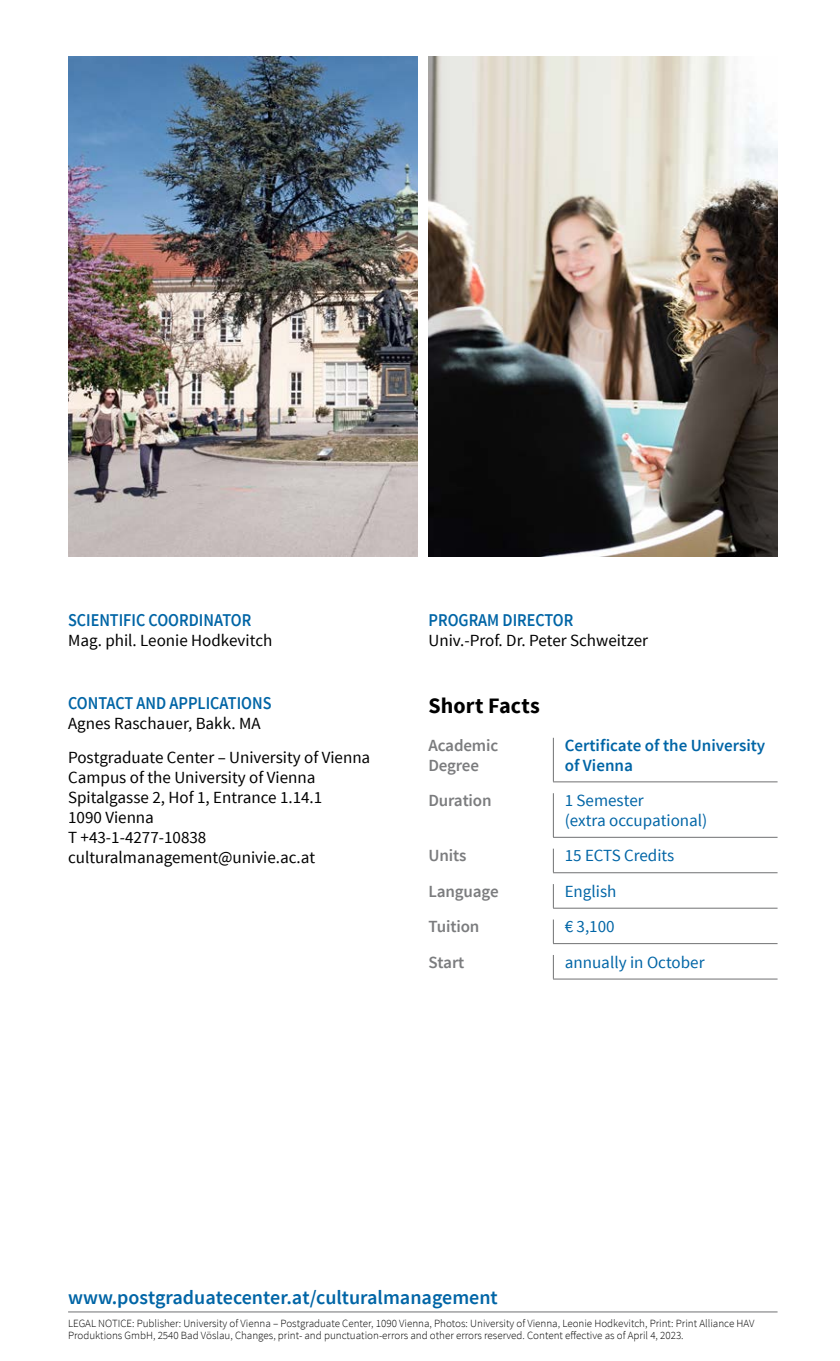
<style>
.page{position:relative;width:840px;height:1361px;background:#fff}
.page>*{position:absolute;margin:0;border:0;box-sizing:border-box;transform-origin:0 0}
.t1{font:700 22px "Source Sans Pro";letter-spacing:.005em;color:#000}
.t2{font:600 20px "Source Sans Pro";color:#0065a6}
.t3{font:600 18px "Source Sans Pro";color:#0065a6;scale:.9 1}
.t4{font:17px/20px "Source Sans Pro";color:#000}
.t5{font:17px/20px "Source Sans Pro";color:#0065a6}
.t6{font:600 17px/20px "Source Sans Pro";letter-spacing:-.01em;color:#7b7c7e}
.t7{font:600 17px/20px "Source Sans Pro";color:#0065a6}
.t8{font:300 11px/12px "Source Sans Pro";color:#000}
</style>
<div class="page">
<hr style="left:552px;top:738px;width:1px;height:43px;background:#707172">
<hr style="left:552px;top:781px;width:225px;height:1px;background:#707172">
<hr style="left:552px;top:793px;width:1px;height:44px;background:#707172">
<hr style="left:552px;top:837px;width:225px;height:1px;background:#707172">
<svg style="left:552px;top:849px;width:1px;height:23px"></svg>
<hr style="left:552px;top:872px;width:225px;height:1px;background:#707172">
<svg style="left:552px;top:884px;width:1px;height:24px"></svg>
<hr style="left:552px;top:908px;width:225px;height:1px;background:#707172">
<svg style="left:552px;top:920px;width:1px;height:23px"></svg>
<hr style="left:552px;top:943px;width:225px;height:1px;background:#707172">
<svg style="left:552px;top:955px;width:1px;height:23px"></svg>
<hr style="left:552px;top:978px;width:225px;height:1px;background:#707172">
<hr style="left:68px;top:1311px;width:709px;height:1px;background:#707172">
<img style="left:68px;top:57px;width:349px;height:500px">
<img style="left:428px;top:57px;width:349px;height:500px">
<h3 class="t3" style="left:68px;top:608px;width:205px">SCIENTIFIC COORDINATOR</h3>
<h3 class="t4" style="left:68px;top:630px;width:206px">Mag. phil. Leonie Hodkevitch</h3>
<h3 class="t3" style="left:68px;top:691px;width:227px">CONTACT AND APPLICATIONS</h3>
<h3 class="t4" style="left:68px;top:706px;width:303px;line-height:34px">Agnes Raschauer, Bakk. MA<br>Postgraduate Center – University of Vienna</h3>
<h3 class="t4" style="left:68px;top:767px;width:255px">Campus of the University of Vienna<br>Spitalgasse 2, Hof 1, Entrance 1.14.1<br>1090 Vienna<br>T +43-1-4277-10838 culturalmanagement@univie.ac.at</h3>
<h3 class="t3" style="left:428px;top:608px;width:162px">PROGRAM DIRECTOR</h3>
<h3 class="t4" style="left:428px;top:630px;width:221px">Univ.-Prof. Dr. Peter Schweitzer</h3>
<h1 class="t1" style="left:428px;top:691px;width:113px">Short Facts</h1>
<h3 class="t6" style="left:428px;top:735px;width:71px">Academic<br>Degree</h3>
<h3 class="t7" style="left:564px;top:735px;width:202px">Certificate of the University of Vienna</h3>
<h3 class="t6" style="left:428px;top:791px;width:65px">Duration</h3>
<h3 class="t5" style="left:564px;top:790px;width:144px">1 Semester<br>(extra occupational)</h3>
<h3 class="t6" style="left:428px;top:846px;width:39px">Units</h3>
<h3 class="t5" style="left:564px;top:846px;width:111px">15 ECTS Credits</h3>
<h3 class="t6" style="left:428px;top:881px;width:72px">Language</h3>
<h3 class="t5" style="left:564px;top:881px;width:53px">English</h3>
<h3 class="t6" style="left:428px;top:917px;width:52px">Tuition</h3>
<h3 class="t5" style="left:564px;top:917px;width:51px">€ 3,100</h3>
<h3 class="t6" style="left:428px;top:952px;width:37px">Start</h3>
<h3 class="t5" style="left:564px;top:952px;width:141px">annually in October</h3>
<h2 class="t2" style="left:68px;top:1285px;width:431px">www.postgraduatecenter.at/culturalmanagement</h2>
<p class="t8" style="left:68px;top:1317px;width:687px">LEGAL NOTICE: Publisher: University of Vienna – Postgraduate Center, 1090 Vienna, Photos: University of Vienna, Leonie Hodkevitch, Print: Print Alliance HAV<br>Produktions GmbH, 2540 Bad Vöslau, Changes, print- and punctuation-errors and other errors reserved. Content effective as of April 4, 2023.</p>
</div>
